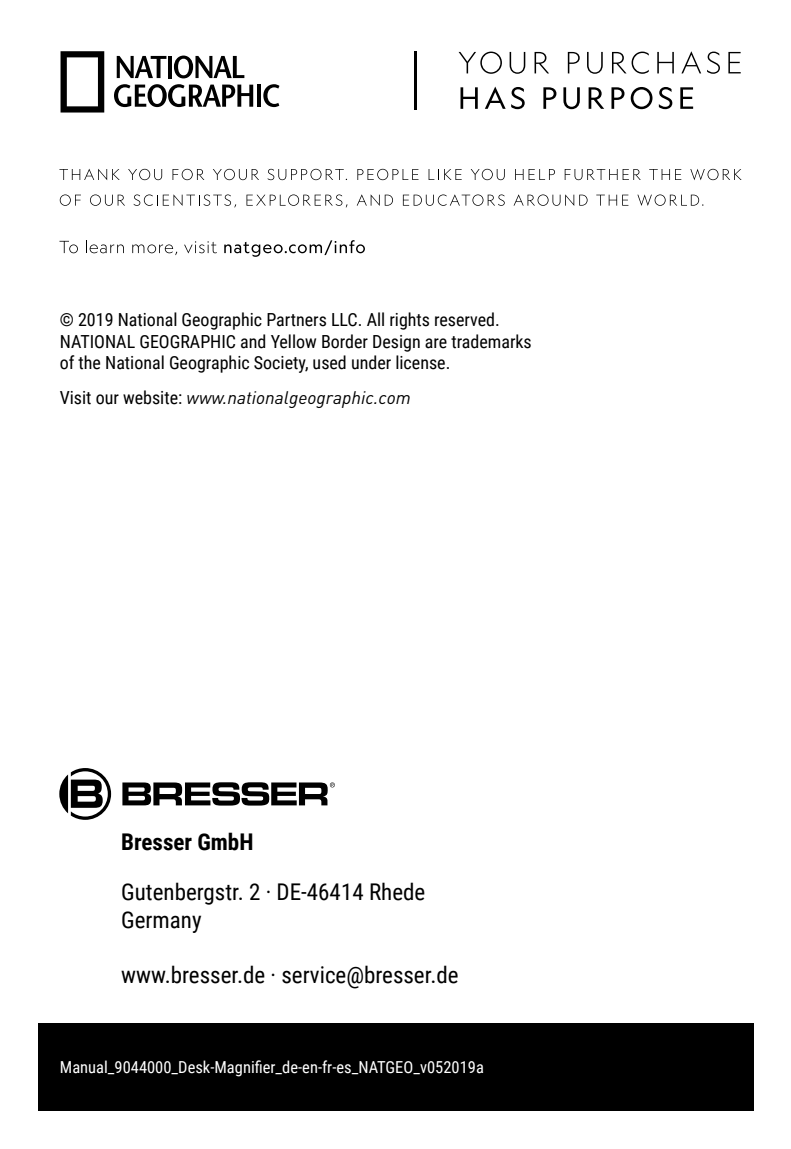
<style>
.page{position:relative;width:791px;height:1149px;background:#fff}
.page>*{position:absolute;margin:0;border:0;box-sizing:border-box;transform-origin:0 0}
.t1{font:23.1px/27.6px "Roboto Condensed";color:#000}
.t2{font:700 23.1px "Roboto Condensed";color:#000}
.t3{font:18px/21.6px "Roboto Condensed";color:#000}
.t4{font:italic 18px "DIN";color:#000}
.t5{font:16.5px "Roboto Condensed";color:#fff}
.s1{font-family:"Roboto Condensed";font-style:normal}
</style>
<div class="page">
<div style="left:38px;top:1022px;width:715px;height:88px;background:#000"></div>
<svg style="left:122px;top:782px;width:213px;height:23px"></svg>
<svg style="left:59px;top:768px;width:52px;height:51px"></svg>
<svg style="left:59px;top:169px;width:61px;height:11px"></svg>
<svg style="left:128px;top:169px;width:34px;height:11px"></svg>
<svg style="left:173px;top:169px;width:31px;height:11px"></svg>
<svg style="left:213px;top:169px;width:46px;height:11px"></svg>
<svg style="left:268px;top:169px;width:79px;height:11px"></svg>
<svg style="left:357px;top:169px;width:61px;height:11px"></svg>
<svg style="left:429px;top:169px;width:33px;height:11px"></svg>
<svg style="left:471px;top:169px;width:34px;height:11px"></svg>
<svg style="left:515px;top:169px;width:40px;height:11px"></svg>
<svg style="left:565px;top:169px;width:76px;height:11px"></svg>
<svg style="left:649px;top:169px;width:32px;height:11px"></svg>
<svg style="left:690px;top:169px;width:51px;height:11px"></svg>
<svg style="left:60px;top:194px;width:21px;height:12px"></svg>
<svg style="left:90px;top:194px;width:35px;height:12px"></svg>
<svg style="left:134px;top:194px;width:102px;height:13px"></svg>
<svg style="left:246px;top:194px;width:102px;height:13px"></svg>
<svg style="left:357px;top:194px;width:36px;height:12px"></svg>
<svg style="left:403px;top:194px;width:102px;height:12px"></svg>
<svg style="left:513px;top:194px;width:74px;height:12px"></svg>
<svg style="left:596px;top:195px;width:32px;height:10px"></svg>
<svg style="left:637px;top:194px;width:66px;height:12px"></svg>
<svg style="left:59px;top:241px;width:10px;height:12px"></svg>
<svg style="left:69px;top:244px;width:9px;height:9px"></svg>
<svg style="left:86px;top:240px;width:38px;height:13px"></svg>
<svg style="left:132px;top:244px;width:12px;height:9px"></svg>
<svg style="left:147px;top:244px;width:9px;height:9px"></svg>
<svg style="left:159px;top:244px;width:18px;height:11px"></svg>
<svg style="left:184px;top:241px;width:33px;height:12px"></svg>
<svg style="left:224px;top:240px;width:138px;height:17px"></svg>
<svg style="left:356px;top:244px;width:9px;height:9px"></svg>
<svg style="left:458px;top:52px;width:44px;height:22px"></svg>
<svg style="left:510px;top:52px;width:15px;height:22px"></svg>
<svg style="left:534px;top:52px;width:15px;height:21px"></svg>
<svg style="left:568px;top:52px;width:12px;height:21px"></svg>
<svg style="left:587px;top:52px;width:16px;height:22px"></svg>
<svg style="left:612px;top:52px;width:37px;height:22px"></svg>
<svg style="left:657px;top:52px;width:17px;height:21px"></svg>
<svg style="left:681px;top:51px;width:20px;height:22px"></svg>
<svg style="left:707px;top:52px;width:13px;height:22px"></svg>
<svg style="left:728px;top:52px;width:13px;height:21px"></svg>
<svg style="left:460px;top:87px;width:18px;height:22px"></svg>
<svg style="left:485px;top:86px;width:40px;height:23px"></svg>
<svg style="left:543px;top:87px;width:13px;height:22px"></svg>
<svg style="left:563px;top:87px;width:17px;height:22px"></svg>
<svg style="left:589px;top:87px;width:15px;height:22px"></svg>
<svg style="left:611px;top:87px;width:13px;height:22px"></svg>
<svg style="left:631px;top:87px;width:21px;height:22px"></svg>
<svg style="left:659px;top:87px;width:13px;height:22px"></svg>
<svg style="left:680px;top:87px;width:13px;height:22px"></svg>
<svg style="left:61px;top:51px;width:43px;height:61px"></svg>
<svg style="left:117px;top:56px;width:49px;height:22px"></svg>
<hr style="left:168px;top:56px;width:4px;height:22px;background:#000">
<svg style="left:174px;top:56px;width:70px;height:22px"></svg>
<svg style="left:114px;top:84px;width:139px;height:23px"></svg>
<hr style="left:257px;top:85px;width:4px;height:22px;background:#000">
<svg style="left:263px;top:84px;width:16px;height:23px"></svg>
<hr style="left:414px;top:51px;width:3px;height:59px;background:#000">
<p class="t3" style="left:60px;top:308px;width:473px">© 2019 National Geographic Partners LLC. All rights reserved.<br>NATIONAL GEOGRAPHIC and Yellow Border Design are trademarks of the National Geographic Society, used under license.</p>
<p class="t4" style="left:60px;top:386px;width:352px"><span class="s1">Visit our website:</span> www.nationalgeographic.com</p>
<p class="t2" style="left:121px;top:825px;width:134px">Bresser GmbH</p>
<p class="t1" style="left:121px;top:876px;width:305px">Gutenbergstr. 2 · DE-46414 Rhede<br>Germany</p>
<p class="t1" style="left:121px;top:959px;width:339px">www.bresser.de · service@bresser.de</p>
<p class="t5" style="left:60px;top:1055px;width:426px">Manual_9044000_Desk-Magnifier_de-en-fr-es_NATGEO_v052019a</p>
</div>
